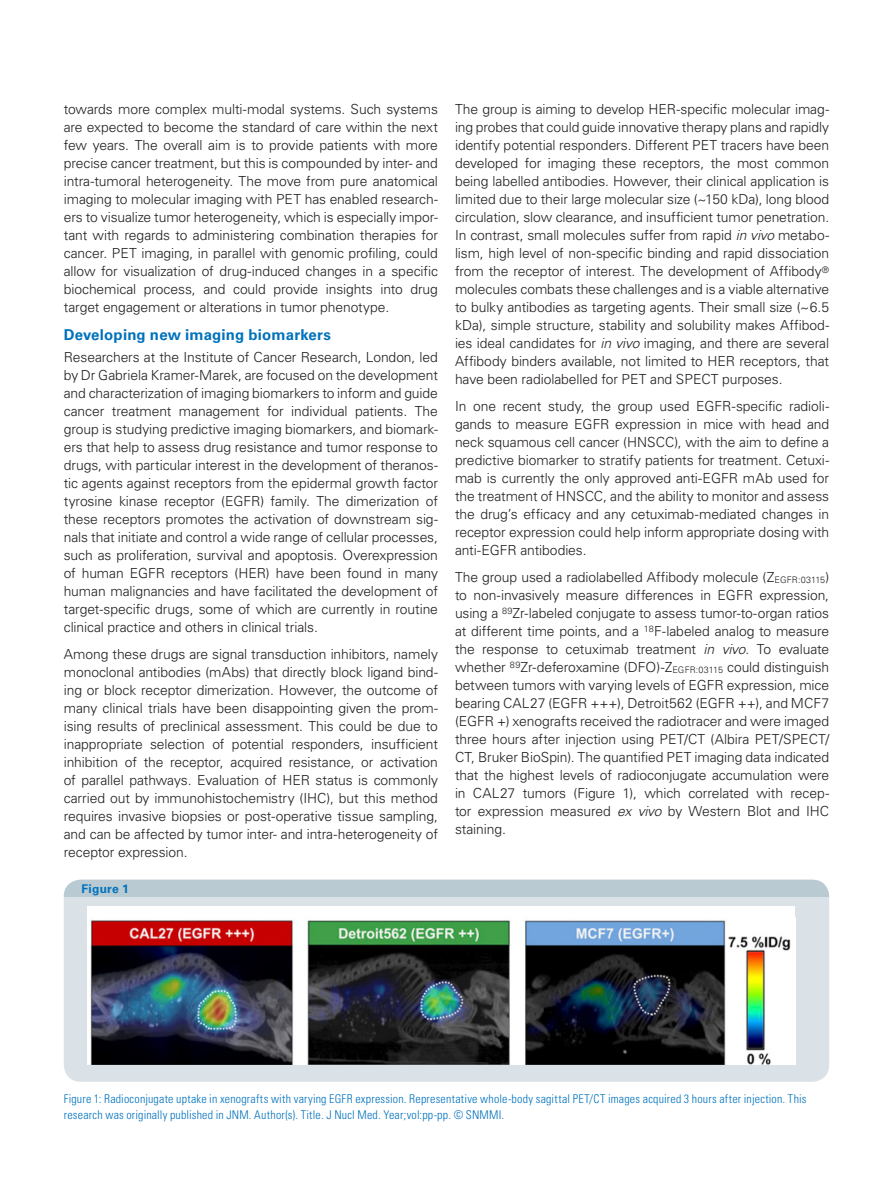
<style>
.page{position:relative;width:893px;height:1187px;background:#fff}
.page>*{position:absolute;margin:0;border:0;box-sizing:border-box;transform-origin:0 0}
.application_subhead{font:700 15px "Univers LT Std";letter-spacing:.01em;color:#0072bc}
.application_body{font:300 13.8px/18px "Univers LT Std";letter-spacing:-.01em;color:#231f20;text-align:justify}
.application_figure-c{font:300 condensed 12px/15.8px "Univers LT Std";letter-spacing:.015em;color:#0072bc}
.Temp{font:700 12px "Univers LT Std";letter-spacing:.02em;color:#0072bc}
.s1{font-style:italic}
</style>
<div class="page">
<div style="left:64px;top:879px;width:765px;height:202px;background:#dae2e7;border-radius:17px"></div>
<div style="left:64px;top:879px;width:765px;height:17px;background:#bacad2"></div>
<div style="left:88px;top:906px;width:707px;height:158px;background:#fff"></div>
<img style="left:90px;top:920px;width:701px;height:144px">
<p class="application_body" style="left:64px;top:100px;width:376px">towards more complex multi-modal systems. Such systems are expected to become the standard of care within the next few years. The overall aim is to provide patients with more precise cancer treatment, but this is compounded by inter- and intra-tumoral heterogeneity. The move from pure anatomical imaging to molecular imaging with PET has enabled research&shy;ers to visualize tumor heterogeneity, which is especially impor&shy;tant with regards to administering combination therapies for cancer. PET imaging, in parallel with genomic profiling, could allow for visualization of drug-induced changes in a specific biochemical process, and could provide insights into drug target engagement or alterations in tumor phenotype.</p>
<p class="application_subhead" style="left:64px;top:325px;width:269px">Developing new imaging biomarkers</p>
<p class="application_body" style="left:64px;top:348px;width:376px">Researchers at the Institute of Cancer Research, London, led by Dr Gabriela Kramer-Marek, are focused on the development and characterization of imaging biomarkers to inform and guide cancer treatment management for individual patients. The group is studying predictive imaging biomarkers, and biomark&shy;ers that help to assess drug resistance and tumor response to drugs, with particular interest in the development of theranos&shy;tic agents against receptors from the epidermal growth factor tyrosine kinase receptor (EGFR) family. The dimerization of these receptors promotes the activation of downstream sig&shy;nals that initiate and control a wide range of cellular processes, such as proliferation, survival and apoptosis. Overexpression of human EGFR receptors (HER) have been found in many human malignancies and have facilitated the development of target-specific drugs, some of which are currently in routine clinical practice and others in clinical trials.</p>
<p class="application_body" style="left:64px;top:644px;width:376px">Among these drugs are signal transduction inhibitors, namely monoclonal antibodies (mAbs) that directly block ligand bind&shy;ing or block receptor dimerization. However, the outcome of many clinical trials have been disappointing given the prom&shy;ising results of preclinical assessment. This could be due to inappropriate selection of potential responders, insufficient inhibition of the receptor, acquired resistance, or activation of parallel pathways. Evaluation of HER status is commonly carried out by immunohistochemistry (IHC), but this method requires invasive biopsies or post-operative tissue sampling, and can be affected by tumor inter- and intra-heterogeneity of receptor expression.</p>
<p class="Temp" style="left:82px;top:881px;width:49px">Figure 1</p>
<p class="application_body" style="left:455px;top:100px;width:376px">The group is aiming to develop HER-specific molecular imag&shy;ing probes that could guide innovative therapy plans and rapidly identify potential responders. Different PET tracers have been developed for imaging these receptors, the most common being labelled antibodies. However, their clinical application is limited due to their large molecular size (~150 kDa), long blood circulation, slow clearance, and insufficient tumor penetration.<br>In contrast, small molecules suffer from rapid <span class="s1">in vivo</span> metabo&shy;lism, high level of non-specific binding and rapid dissociation from the receptor of interest. The development of Affibody<sup>® </sup>molecules combats these challenges and is a viable alternative to bulky antibodies as targeting agents. Their small size (~6.5 kDa), simple structure, stability and solubility makes Affibod&shy;ies ideal candidates for <span class="s1">in vivo</span> imaging, and there are several Affibody binders available, not limited to HER receptors, that have been radiolabelled for PET and SPECT purposes.</p>
<p class="application_body" style="left:455px;top:397px;width:376px">In one recent study, the group used EGFR-specific radioli&shy;gands to measure EGFR expression in mice with head and neck squamous cell cancer (HNSCC), with the aim to define a predictive biomarker to stratify patients for treatment. Cetuxi&shy;mab is currently the only approved anti-EGFR mAb used for the treatment of HNSCC, and the ability to monitor and assess the drug’s efficacy and any cetuximab-mediated changes in receptor expression could help inform appropriate dosing with anti-EGFR antibodies.</p>
<p class="application_body" style="left:455px;top:567px;width:376px">The group used a radiolabelled Affibody molecule (Z<sub>EGFR:03115</sub>) to non-invasively measure differences in EGFR expression, using a <sup>89</sup>Zr-labeled conjugate to assess tumor-to-organ ratios at different time points, and a <sup>18</sup>F-labeled analog to measure the response to cetuximab treatment <span class="s1">in vivo</span>. To evaluate whether <sup>89</sup>Zr-deferoxamine (DFO)-Z<sub>EGFR:03115</sub> could distinguish between tumors with varying levels of EGFR expression, mice bearing CAL27 (EGFR +++), Detroit562 (EGFR ++), and MCF7 (EGFR +) xenografts received the radiotracer and were imaged three hours after injection using PET/CT (Albira PET/SPECT/ CT, Bruker BioSpin). The quantified PET imaging data indicated that the highest levels of radioconjugate accumulation were in CAL27 tumors (Figure 1), which correlated with recep&shy;tor expression measured <span class="s1">ex vivo</span> by Western Blot and IHC staining.</p>
<p class="application_figure-c" style="left:64px;top:1091px;width:744px">Figure 1: Radioconjugate uptake in xenografts with varying EGFR expression. Representative whole-body sagittal PET/CT images acquired 3 hours after injection. This research was originally published in JNM. Author(s). Title. J Nucl Med. Year;vol:pp-pp. © SNMMI.</p>
</div>
